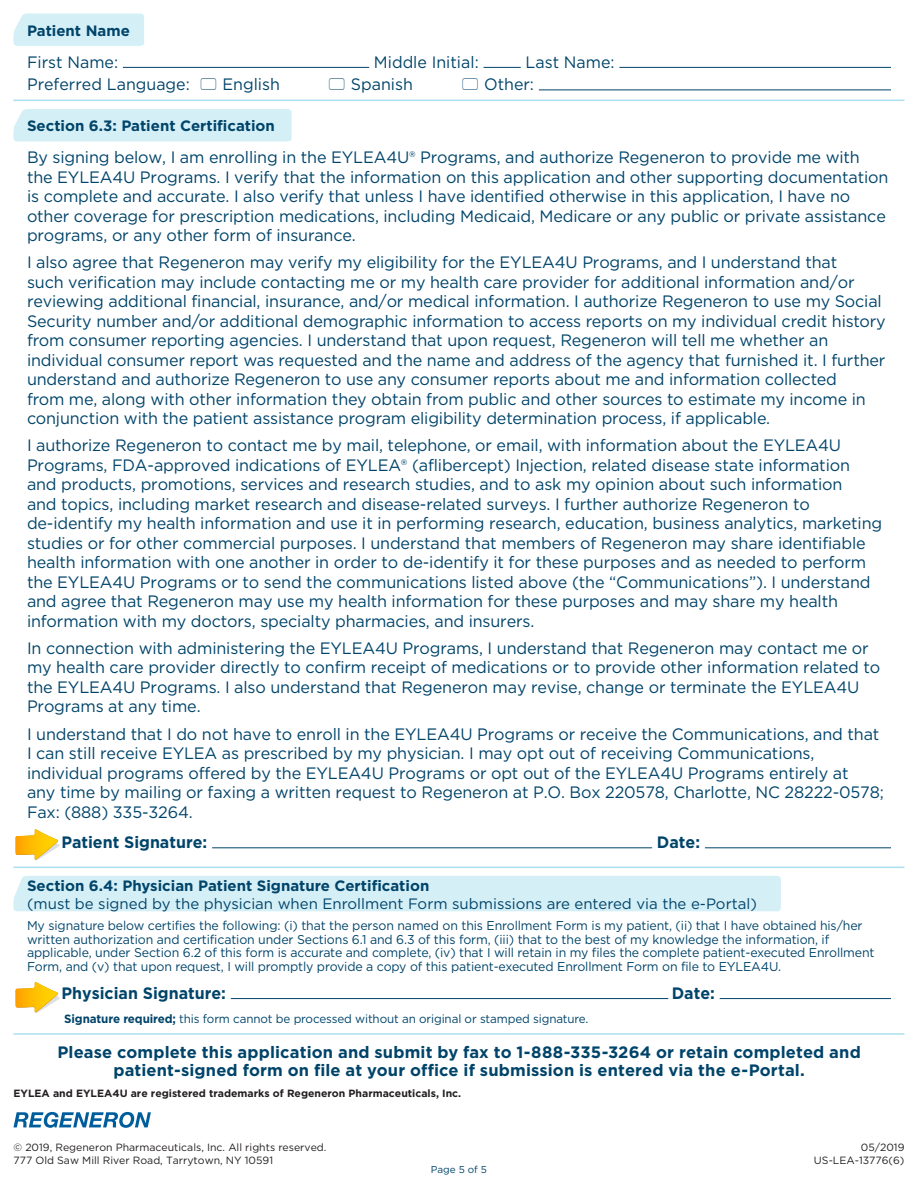
<style>
.page{position:relative;width:918px;height:1188px;background:#fff}
.page>*{position:absolute;margin:0;border:0;box-sizing:border-box;transform-origin:0 0}
.t1{font:16.5px/19.5px "Gotham";letter-spacing:-.01em;color:#00446a}
.t2{font:700 16.5px/18px "Gotham";letter-spacing:.005em;color:#00446a;text-align:center}
.Sections{font:15px/18px "Gotham";color:#00446a}
.Sections-2{font:700 15px "Gotham";color:#00446a}
.t3{font:12.75px/13.5px "Gotham";letter-spacing:-.01em;color:#00446a}
.t4{font:12px "Gotham";letter-spacing:-.01em;color:#00446a}
.t5{font:10.5px "Gotham";color:#231f20}
.t6{font:700 10.5px "Gotham";color:#231f20}
.tel_fax{font:10.05px "Gotham";color:#00446a}
.s1{font-weight:700}
</style>
<div class="page">
<div style="left:14px;top:109px;width:278px;height:32px;background:#d5eff6"></div>
<div style="left:14px;top:876px;width:767px;height:35px;background:#d5eff6"></div>
<svg style="left:14px;top:1112px;width:137px;height:16px"></svg>
<div style="left:14px;top:14px;width:130px;height:32px;background:#d5eff6"></div>
<hr style="left:123px;top:67px;width:246px;height:1px;background:#00446a">
<hr style="left:484px;top:67px;width:37px;height:1px;background:#00446a">
<hr style="left:619px;top:67px;width:272px;height:1px;background:#00446a">
<hr style="left:539px;top:90px;width:352px;height:1px;background:#00446a">
<hr style="left:231px;top:998px;width:437px;height:1px;background:#00446a">
<hr style="left:720px;top:998px;width:171px;height:1px;background:#00446a">
<svg style="left:15px;top:982px;width:45px;height:31px"></svg>
<hr style="left:212px;top:847px;width:440px;height:1px;background:#00446a">
<hr style="left:705px;top:847px;width:186px;height:1px;background:#00446a">
<svg style="left:15px;top:829px;width:45px;height:32px"></svg>
<hr style="left:14px;top:100px;width:890px;height:1px;background:#acdfef">
<hr style="left:14px;top:867px;width:890px;height:1px;background:#acdfef">
<hr style="left:14px;top:1033px;width:890px;height:2px;background:#acdfef">
<p class="Sections-2" style="left:27px;top:20px;width:104px">Patient Name</p>
<p class="t1" style="left:27px;top:52px;width:93px">First Name:</p>
<p class="t1" style="left:374px;top:52px;width:106px">Middle Initial:</p>
<p class="t1" style="left:526px;top:52px;width:91px">Last Name:</p>
<p class="t1" style="left:27px;top:74px;width:164px">Preferred Language:</p>
<p class="t1" style="left:222px;top:74px;width:59px">English</p>
<p class="t1" style="left:351px;top:74px;width:64px">Spanish</p>
<p class="t1" style="left:484px;top:74px;width:51px">Other:</p>
<p class="Sections-2" style="left:27px;top:115px;width:249px">Section 6.3: Patient Certification</p>
<p class="t1" style="left:27px;top:147px;width:863px">By signing below, I am enrolling in the EYLEA4U® Programs, and authorize Regeneron to provide me with the EYLEA4U Programs. I verify that the information on this application and other supporting documentation is complete and accurate. I also verify that unless I have identified otherwise in this application, I have no other coverage for prescription medications, including Medicaid, Medicare or any public or private assistance programs, or any other form of insurance.</p>
<p class="t1" style="left:27px;top:252px;width:860px">I also agree that Regeneron may verify my eligibility for the EYLEA4U Programs, and I understand that<br>such verification may include contacting me or my health care provider for additional information and/or reviewing additional financial, insurance, and/or medical information. I authorize Regeneron to use my Social Security number and/or additional demographic information to access reports on my individual credit history from consumer reporting agencies. I understand that upon request, Regeneron will tell me whether an individual consumer report was requested and the name and address of the agency that furnished it. I further understand and authorize Regeneron to use any consumer reports about me and information collected<br>from me, along with other information they obtain from public and other sources to estimate my income in conjunction with the patient assistance program eligibility determination process, if applicable.</p>
<p class="t1" style="left:27px;top:435px;width:857px">I authorize Regeneron to contact me by mail, telephone, or email, with information about the EYLEA4U Programs, FDA-approved indications of EYLEA® (aflibercept) Injection, related disease state information and products, promotions, services and research studies, and to ask my opinion about such information<br>and topics, including market research and disease-related surveys. I further authorize Regeneron to de-identify my health information and use it in performing research, education, business analytics, marketing studies or for other commercial purposes. I understand that members of Regeneron may share identifiable health information with one another in order to de-identify it for these purposes and as needed to perform the EYLEA4U Programs or to send the communications listed above (the “Communications”). I understand and agree that Regeneron may use my health information for these purposes and may share my health information with my doctors, specialty pharmacies, and insurers.</p>
<p class="t1" style="left:27px;top:638px;width:855px">In connection with administering the EYLEA4U Programs, I understand that Regeneron may contact me or my health care provider directly to confirm receipt of medications or to provide other information related to the EYLEA4U Programs. I also understand that Regeneron may revise, change or terminate the EYLEA4U Programs at any time.</p>
<p class="t1" style="left:27px;top:724px;width:858px">I understand that I do not have to enroll in the EYLEA4U Programs or receive the Communications, and that I can still receive EYLEA as prescribed by my physician. I may opt out of receiving Communications, individual programs offered by the EYLEA4U Programs or opt out of the EYLEA4U Programs entirely at<br>any time by mailing or faxing a written request to Regeneron at P.O. Box 220578, Charlotte, NC 28222-0578; Fax: (888) 335-3264.</p>
<p class="t2" style="left:62px;top:833px;width:147px">Patient Signature:</p>
<p class="t2" style="left:657px;top:833px;width:45px">Date:</p>
<p class="Sections" style="left:27px;top:876px;width:731px"><span class="s1">Section 6.4: Physician Patient Signature Certification<br></span>(must be signed by the physician when Enrollment Form submissions are entered via the e-Portal)</p>
<p class="t3" style="left:27px;top:919px;width:849px">My signature below certifies the following: (i) that the person named on this Enrollment Form is my patient, (ii) that I have obtained his/her written authorization and certification under Sections 6.1 and 6.3 of this form, (iii) that to the best of my knowledge the information, if applicable, under Section 6.2 of this form is accurate and complete, (iv) that I will retain in my files the complete patient-executed Enrollment Form, and (v) that upon request, I will promptly provide a copy of this patient-executed Enrollment Form on file to EYLEA4U.</p>
<p class="t2" style="left:62px;top:984px;width:166px">Physician Signature:</p>
<p class="t2" style="left:672px;top:984px;width:45px">Date:</p>
<p class="t4" style="left:64px;top:1011px;width:526px"><span class="s1">Signature required;</span> this form cannot be processed without an original or stamped signature.</p>
<p class="t2" style="left:58px;top:1043px;width:805px">Please complete this application and submit by fax to 1-888-335-3264 or retain completed and patient-signed form on file at your office if submission is entered via the e-Portal.</p>
<p class="t6" style="left:14px;top:1086px;width:449px">EYLEA and EYLEA4U are registered trademarks of Regeneron Pharmaceuticals, Inc.</p>
<p class="t5" style="left:14px;top:1140px;width:314px">© 2019, Regeneron Pharmaceuticals, Inc. All rights reserved.</p>
<p class="t5" style="left:861px;top:1140px;width:45px">05/2019</p>
<p class="t5" style="left:14px;top:1153px;width:261px">777 Old Saw Mill River Road, Tarrytown, NY 10591</p>
<p class="t5" style="left:814px;top:1153px;width:92px">US-LEA-13776(6)</p>
<p class="tel_fax" style="left:431px;top:1163px;width:58px">Page 5 of 5</p>
</div>
